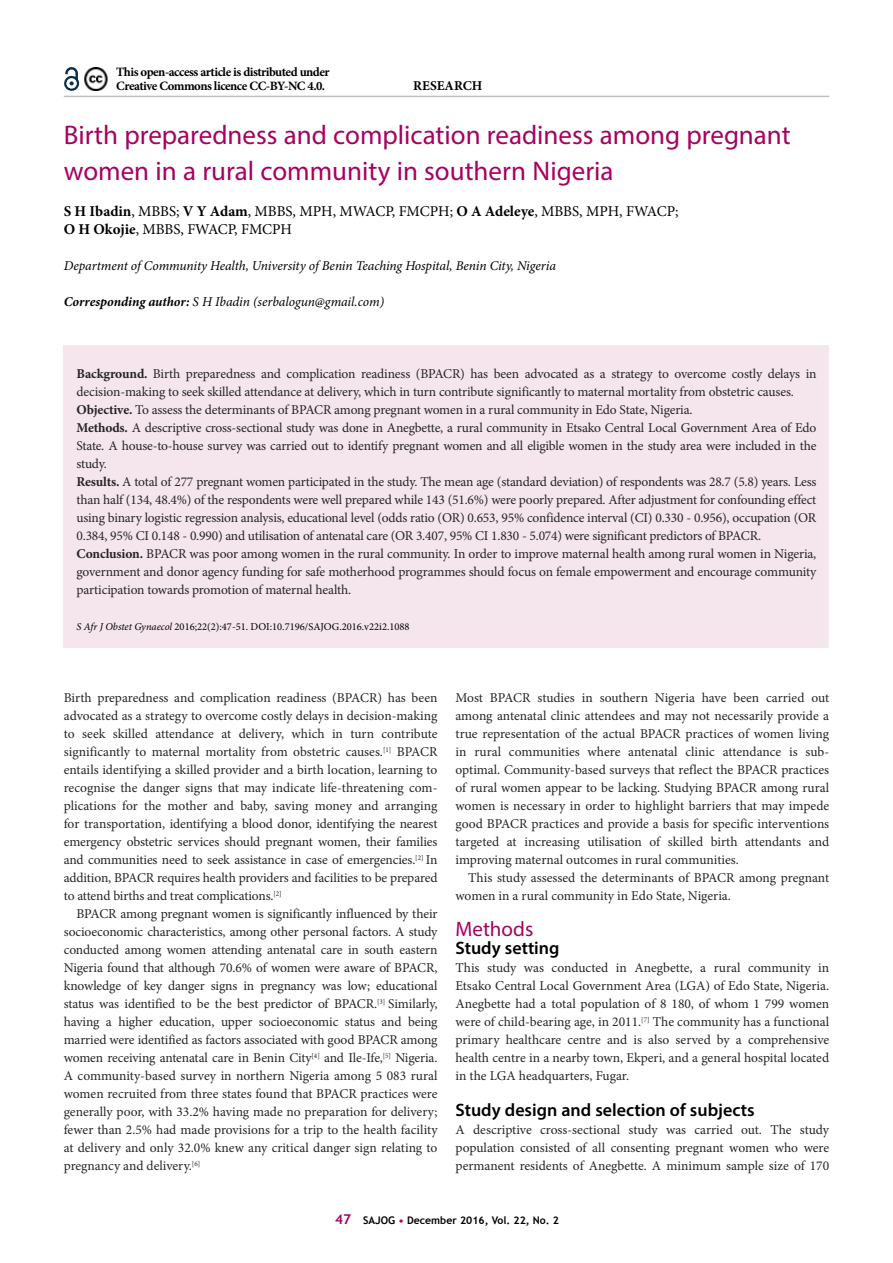
<style>
.page{position:relative;width:893px;height:1263px;background:#fff}
.page>*{position:absolute;margin:0;border:0;box-sizing:border-box;transform-origin:0 0}
.t1{font:27px/36px "Myriad Pro";color:#a60260}
.t2{font:21px "Myriad Pro";color:#a60260}
.t3{font:600 18px "Myriad Pro";color:#000}
.t4{font:15px/18px "Minion Pro";color:#000}
.t5{font:13.5px/18px "Minion Pro";letter-spacing:-.015em;color:#252525;text-align:justify}
.t6{font:italic 13.5px "Minion Pro";letter-spacing:-.01em;color:#000}
.t7{font:700 13.5px "Minion Pro";color:#000}
.t8{font:700 12.75px/13.5px "Minion Pro";letter-spacing:-.04em;color:#000}
.t9{font:10.5px "Minion Pro";color:#000}
.t10{font:700 10.5px "Trebuchet MS";color:#000}
.s1{font-weight:700}
.s2{font-style:italic}
.s3{font-size:13.5px;color:#a60260}
.s4{color:#a60260}
</style>
<div class="page">
<hr style="left:64px;top:96px;width:765px;height:1px;background:#bfc0c1">
<div style="left:64px;top:346px;width:765px;height:302px;background:#f5e5ed"></div>
<svg style="left:64px;top:67px;width:16px;height:24px"></svg>
<img style="left:84px;top:68px;width:24px;height:22px">
<p class="t8" style="left:116px;top:65px;width:215px">This open-access article is distributed under<br>Creative Commons licence CC-BY-NC 4.0.</p>
<p class="t7" style="left:413px;top:76px;width:71px">RESEARCH</p>
<h1 class="t1" style="left:64px;top:117px;width:728px">Birth preparedness and complication readiness among pregnant women in a rural community in southern Nigeria</h1>
<p class="t4" style="left:64px;top:202px;width:616px"><span class="s1">S H Ibadin</span>, MBBS; <span class="s1">V Y Adam</span>, MBBS, MPH, MWACP, FMCPH; <span class="s1">O A Adeleye</span>, MBBS, MPH, FWACP;<br><span class="s1">O H Okojie</span>, MBBS, FWACP, FMCPH</p>
<p class="t6" style="left:64px;top:256px;width:494px">Department of Community Health, University of Benin Teaching Hospital, Benin City, Nigeria</p>
<p class="t6" style="left:64px;top:292px;width:322px"><span class="s1">Corresponding author:</span> S H Ibadin (serbalogun@gmail.com)</p>
<p class="t5" style="left:77px;top:365px;width:741px;text-align:left"><span class="s1">Background.</span> Birth preparedness and complication readiness (BPACR) has been advocated as a strategy to overcome costly delays in decision-making to seek skilled attendance at delivery, which in turn contribute significantly to maternal mortality from obstetric causes.<br><span class="s1">Objective.</span> To assess the determinants of BPACR among pregnant women in a rural community in Edo State, Nigeria.<br><span class="s1">Methods.</span> A descriptive cross-sectional study was done in Anegbette, a rural community in Etsako Central Local Government Area of Edo State. A house-to-house survey was carried out to identify pregnant women and all eligible women in the study area were included in the study.<br><span class="s1">Results.</span> A total of 277 pregnant women participated in the study. The mean age (standard deviation) of respondents was 28.7 (5.8) years. Less than half (134, 48.4%) of the respondents were well prepared while 143 (51.6%) were poorly prepared. After adjustment for confounding effect using binary logistic regression analysis, educational level (odds ratio (OR) 0.653, 95% confidence interval (CI) 0.330 - 0.956), occupation (OR 0.384, 95% CI 0.148 - 0.990) and utilisation of antenatal care (OR 3.407, 95% CI 1.830 - 5.074) were significant predictors of BPACR.<br><span class="s1">Conclusion.</span> BPACR was poor among women in the rural community. In order to improve maternal health among rural women in Nigeria, government and donor agency funding for safe motherhood programmes should focus on female empowerment and encourage community participation towards promotion of maternal health.</p>
<p class="t9" style="left:77px;top:620px;width:335px"><span class="s2">S Afr J Obstet Gynaecol</span> 2016;22(2):47-51. DOI:10.7196/SAJOG.2016.v22i2.1088</p>
<p class="t5" style="left:64px;top:689px;width:375px">Birth preparedness and complication readiness (BPACR) has been advocated as a strategy to overcome costly delays in decision-making to seek skilled attendance at delivery, which in turn contribute significantly to maternal mortality from obstetric causes.<sup>[1]</sup> BPACR entails identifying a skilled provider and a birth location, learning to recognise the danger signs that may indicate life-threatening com&shy;plications for the mother and baby, saving money and arranging for transportation, identifying a blood donor, identifying the nearest emergency obstetric services should pregnant women, their families and communities need to seek assistance in case of emergencies.<sup>[2]</sup> In addition, BPACR requires health providers and facilities to be prepared to attend births and treat complications.<sup>[2]</sup></p>
<p class="t5" style="left:64px;top:905px;width:375px;text-indent:13px">BPACR among pregnant women is significantly influenced by their socioeconomic characteristics, among other personal factors. A study conducted among women attending antenatal care in south eastern Nigeria found that although 70.6% of women were aware of BPACR, knowledge of key danger signs in pregnancy was low; educational status was identified to be the best predictor of BPACR.<sup>[3]</sup> Similarly, having a higher education, upper socioeconomic status and being married were identified as factors associated with good BPACR among women receiving antenatal care in Benin City<sup>[4]</sup> and Ile-Ife,<sup>[5]</sup> Nigeria.<br>A community-based survey in northern Nigeria among 5 083 rural women recruited from three states found that BPACR practices were generally poor, with 33.2% having made no preparation for delivery; fewer than 2.5% had made provisions for a trip to the health facility at delivery and only 32.0% knew any critical danger sign relating to pregnancy and delivery.<sup>[6]</sup></p>
<p class="t5" style="left:455px;top:689px;width:375px">Most BPACR studies in southern Nigeria have been carried out among antenatal clinic attendees and may not necessarily provide a true representation of the actual BPACR practices of women living in rural communities where antenatal clinic attendance is sub&shy;optimal. Community-based surveys that reflect the BPACR practices of rural women appear to be lacking. Studying BPACR among rural women is necessary in order to highlight barriers that may impede good BPACR practices and provide a basis for specific interventions targeted at increasing utilisation of skilled birth attendants and improving maternal outcomes in rural communities.</p>
<p class="t5" style="left:455px;top:869px;width:375px;text-indent:13px">This study assessed the determinants of BPACR among pregnant women in a rural community in Edo State, Nigeria.</p>
<h2 class="t2" style="left:455px;top:916px;width:79px">Methods</h2>
<h3 class="t3" style="left:455px;top:937px;width:106px">Study setting</h3>
<p class="t5" style="left:455px;top:959px;width:375px">This study was conducted in Anegbette, a rural community in Etsako Central Local Government Area (LGA) of Edo State, Nigeria.<br>Anegbette had a total population of 8 180, of whom 1 799 women were of child-bearing age, in 2011.<sup>[7]</sup> The community has a functional primary healthcare centre and is also served by a comprehensive health centre in a nearby town, Ekperi, and a general hospital located in the LGA headquarters, Fugar.</p>
<h3 class="t3" style="left:455px;top:1099px;width:301px">Study design and selection of subjects</h3>
<p class="t5" style="left:455px;top:1121px;width:375px">A descriptive cross-sectional study was carried out. The study population consisted of all consenting pregnant women who were permanent residents of Anegbette. A minimum sample size of 170</p>
<p class="t10" style="left:335px;top:1214px;width:225px"><span class="s3">47</span> SAJOG <span class="s4">•</span> December 2016, Vol. 22, No. 2</p>
</div>
